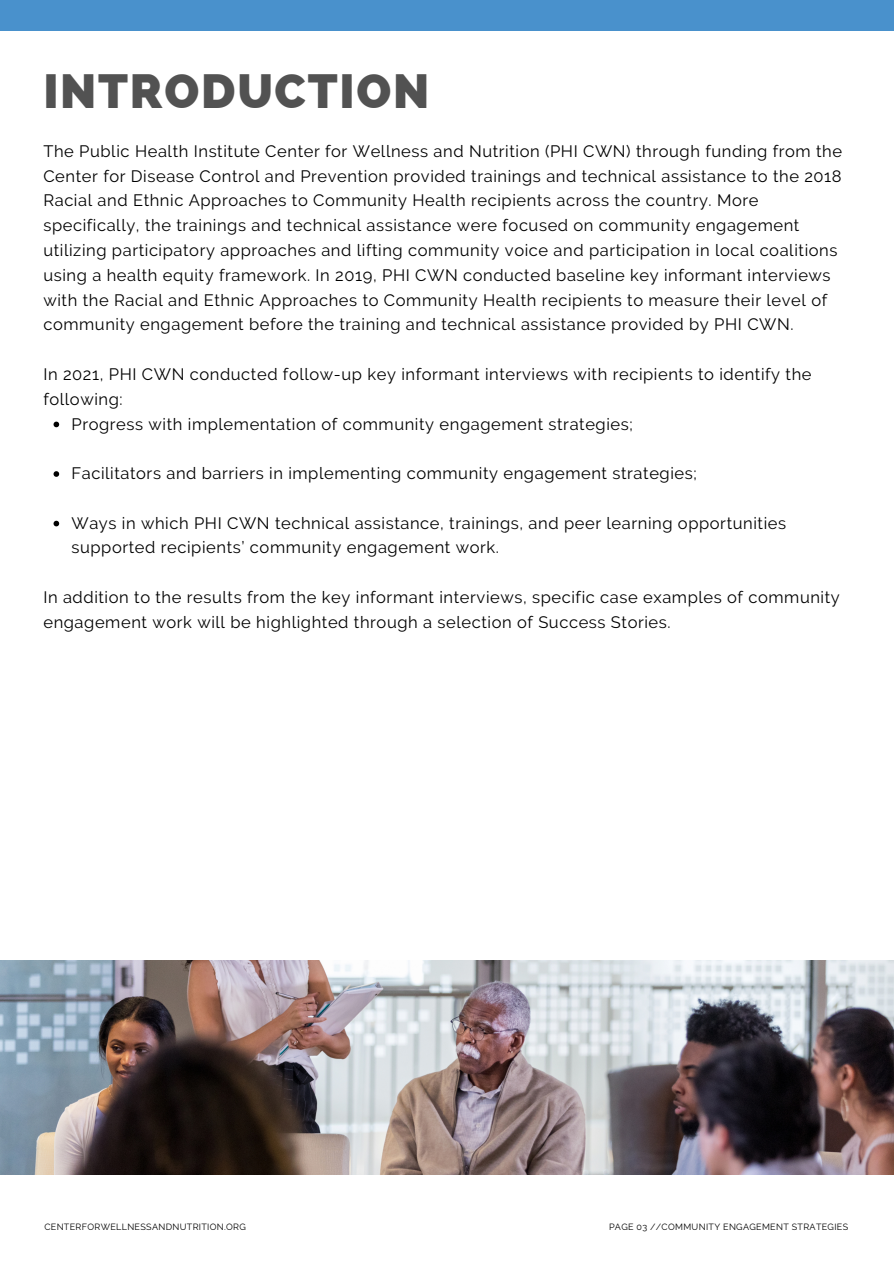
<style>
.page{position:relative;width:894px;height:1264px;background:#fff}
.page>*{position:absolute;margin:0;border:0;box-sizing:border-box;transform-origin:0 0}
.t1{font:800 48px "Raleway";letter-spacing:.035em;color:#525252}
.t2{font:16.5px/24.8px "Raleway";letter-spacing:.035em;color:#000}
.t3{font:9px "Raleway";letter-spacing:.035em;color:#000}
</style>
<div class="page">
<img style="left:0;top:960px;width:893px;height:214px">
<svg style="left:53px;top:421px;width:6px;height:6px"></svg>
<svg style="left:53px;top:471px;width:6px;height:6px"></svg>
<svg style="left:53px;top:521px;width:6px;height:5px"></svg>
<div style="left:0;top:0;width:893px;height:31px;background:#4991cc"></div>
<p class="t1" style="left:43px;top:63px;width:387px">INTRODUCTION</p>
<p class="t2" style="left:43px;top:139px;width:800px">The Public Health Institute Center for Wellness and Nutrition (PHI CWN) through funding from the Center for Disease Control and Prevention provided trainings and technical assistance to the 2018<br>Racial and Ethnic Approaches to Community Health recipients across the country. More specifically, the trainings and technical assistance were focused on community engagement utilizing participatory approaches and lifting community voice and participation in local coalitions using a health equity framework. In 2019, PHI CWN conducted baseline key informant interviews with the Racial and Ethnic Approaches to Community Health recipients to measure their level of community engagement before the training and technical assistance provided by PHI CWN.</p>
<p class="t2" style="left:43px;top:362px;width:769px">In 2021, PHI CWN conducted follow-up key informant interviews with recipients to identify the following:</p>
<p class="t2" style="left:71px;top:411px;width:562px">Progress with implementation of community engagement strategies;</p>
<p class="t2" style="left:71px;top:461px;width:626px">Facilitators and barriers in implementing community engagement strategies;</p>
<p class="t2" style="left:71px;top:510px;width:716px">Ways in which PHI CWN technical assistance, trainings, and peer learning opportunities supported recipients’ community engagement work.</p>
<p class="t2" style="left:43px;top:584px;width:797px">In addition to the results from the key informant interviews, specific case examples of community engagement work will be highlighted through a selection of Success Stories.</p>
<p class="t3" style="left:44px;top:1221px;width:203px">CENTERFORWELLNESSANDNUTRITION.ORG</p>
<p class="t3" style="left:608px;top:1221px;width:241px">PAGE 03 //COMMUNITY ENGAGEMENT STRATEGIES</p>
</div>
